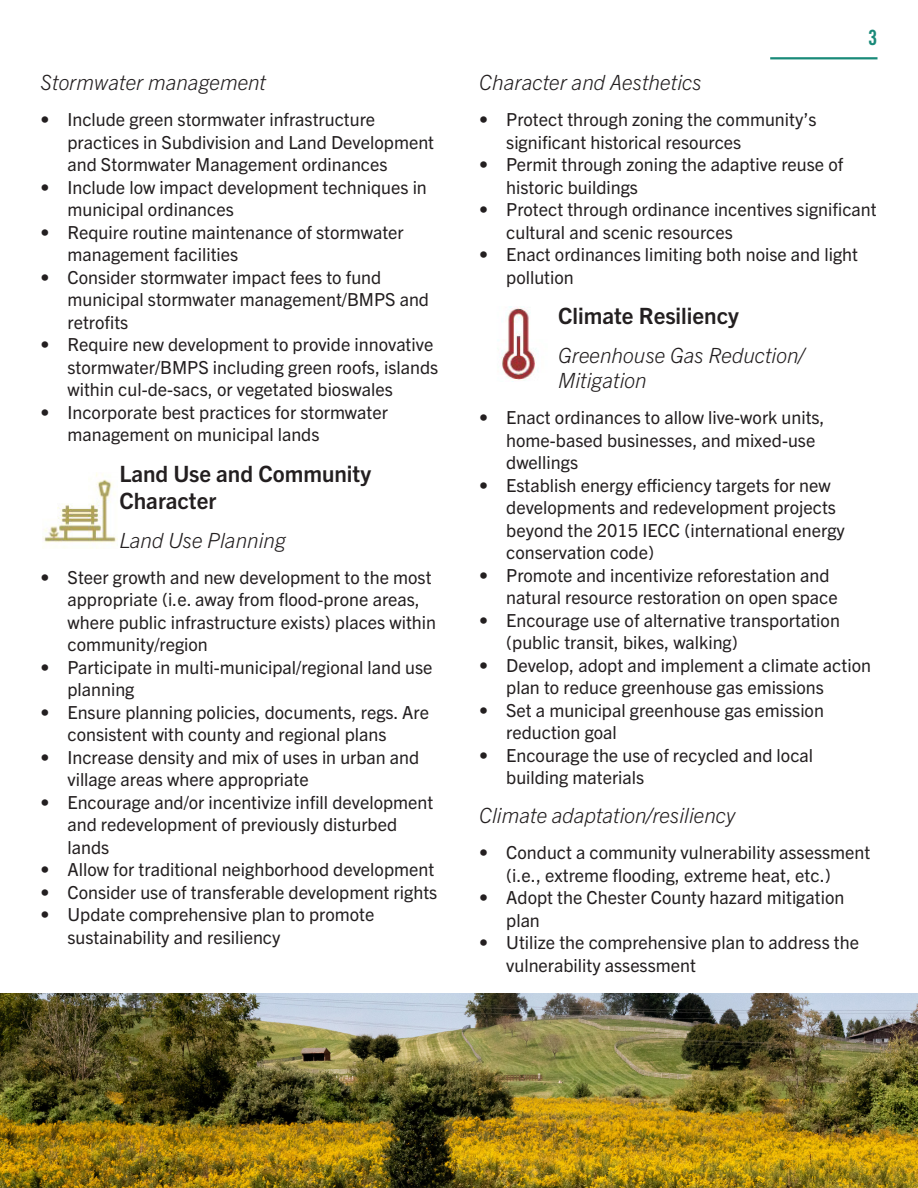
<style>
.page{position:relative;width:918px;height:1188px;background:#fff}
.page>*{position:absolute;margin:0;border:0;box-sizing:border-box;transform-origin:0 0}
.Section_headings{font:700 22.5px/27px "Trade Gothic Next LT Pro";color:#231f20}
.Paragraph_Style_1{font:italic 300 21px/25.2px "Trade Gothic Next LT Pro";color:#231f20}
.t1{font:21px "Trade Gothic LT Std Bd Cn 20";color:#198a79}
.t2{font:18px/22.5px "Trade Gothic Next LT Pro";color:#231f20}
</style>
<div class="page">
<img style="left:43px;top:472px;width:75px;height:76px">
<img style="left:497px;top:306px;width:41px;height:76px">
<hr style="left:770px;top:57px;width:107px;height:2px;background:#198a79">
<img style="left:0;top:994px;width:918px;height:194px">
<p class="Paragraph_Style_1" style="left:40px;top:69px;width:227px">Stormwater management</p>
<p class="t2" style="left:68px;top:107px;width:368px;text-indent:-27px">• Include green stormwater infrastructure practices in Subdivision and Land Development and Stormwater Management ordinances</p>
<p class="t2" style="left:68px;top:175px;width:361px;text-indent:-27px">• Include low impact development techniques in municipal ordinances</p>
<p class="t2" style="left:68px;top:220px;width:338px;text-indent:-27px">• Require routine maintenance of stormwater management facilities</p>
<p class="t2" style="left:68px;top:265px;width:363px;text-indent:-27px">• Consider stormwater impact fees to fund municipal stormwater management/BMPS and retrofits</p>
<p class="t2" style="left:68px;top:332px;width:372px;text-indent:-27px">• Require new development to provide innovative stormwater/BMPS including green roofs, islands within cul-de-sacs, or vegetated bioswales</p>
<p class="t2" style="left:68px;top:400px;width:322px;text-indent:-27px">• Incorporate best practices for stormwater management on municipal lands</p>
<p class="Section_headings" style="left:119px;top:459px;width:253px">Land Use and Community<br>Character</p>
<p class="Paragraph_Style_1" style="left:119px;top:526px;width:168px">Land Use Planning</p>
<p class="t2" style="left:68px;top:565px;width:370px;text-indent:-27px">• Steer growth and new development to the most appropriate (i.e. away from flood-prone areas, where public infrastructure exists) places within community/region</p>
<p class="t2" style="left:68px;top:655px;width:367px;text-indent:-27px">• Participate in multi-municipal/regional land use planning</p>
<p class="t2" style="left:68px;top:700px;width:363px;text-indent:-27px">• Ensure planning policies, documents, regs. Are consistent with county and regional plans</p>
<p class="t2" style="left:68px;top:745px;width:353px;text-indent:-27px">• Increase density and mix of uses in urban and village areas where appropriate</p>
<p class="t2" style="left:68px;top:790px;width:367px;text-indent:-27px">• Encourage and/or incentivize infill development and redevelopment of previously disturbed lands</p>
<p class="t2" style="left:40px;top:857px;width:395px">• Allow for traditional neighborhood development</p>
<p class="t2" style="left:40px;top:880px;width:398px">• Consider use of transferable development rights</p>
<p class="t2" style="left:68px;top:902px;width:308px;text-indent:-27px">• Update comprehensive plan to promote sustainability and resiliency</p>
<p class="t1" style="left:868px;top:25px;width:11px">3</p>
<p class="Paragraph_Style_1" style="left:479px;top:69px;width:224px">Character and Aesthetics</p>
<p class="t2" style="left:506px;top:107px;width:312px;text-indent:-27px">• Protect through zoning the community’s significant historical resources</p>
<p class="t2" style="left:506px;top:152px;width:339px;text-indent:-27px">• Permit through zoning the adaptive reuse of historic buildings</p>
<p class="t2" style="left:506px;top:197px;width:372px;text-indent:-27px">• Protect through ordinance incentives significant cultural and scenic resources</p>
<p class="t2" style="left:506px;top:242px;width:353px;text-indent:-27px">• Enact ordinances limiting both noise and light pollution</p>
<p class="Section_headings" style="left:558px;top:301px;width:182px">Climate Resiliency</p>
<p class="Paragraph_Style_1" style="left:558px;top:342px;width:248px">Greenhouse Gas Reduction/<br>Mitigation</p>
<p class="t2" style="left:506px;top:405px;width:320px;text-indent:-27px">• Enact ordinances to allow live-work units, home-based businesses, and mixed-use dwellings</p>
<p class="t2" style="left:506px;top:473px;width:340px;text-indent:-27px">• Establish energy efficiency targets for new developments and redevelopment projects beyond the 2015 IECC (international energy conservation code)</p>
<p class="t2" style="left:506px;top:563px;width:333px;text-indent:-27px">• Promote and incentivize reforestation and natural resource restoration on open space</p>
<p class="t2" style="left:506px;top:608px;width:335px;text-indent:-27px">• Encourage use of alternative transportation (public transit, bikes, walking)</p>
<p class="t2" style="left:506px;top:653px;width:366px;text-indent:-27px">• Develop, adopt and implement a climate action plan to reduce greenhouse gas emissions</p>
<p class="t2" style="left:506px;top:698px;width:319px;text-indent:-27px">• Set a municipal greenhouse gas emission reduction goal</p>
<p class="t2" style="left:506px;top:743px;width:308px;text-indent:-27px">• Encourage the use of recycled and local building materials</p>
<p class="Paragraph_Style_1" style="left:479px;top:801px;width:258px">Climate adaptation/resiliency</p>
<p class="t2" style="left:506px;top:840px;width:366px;text-indent:-27px">• Conduct a community vulnerability assessment (i.e., extreme flooding, extreme heat, etc.)</p>
<p class="t2" style="left:506px;top:885px;width:340px;text-indent:-27px">• Adopt the Chester County hazard mitigation plan</p>
<p class="t2" style="left:506px;top:930px;width:354px;text-indent:-27px">• Utilize the comprehensive plan to address the vulnerability assessment</p>
</div>
